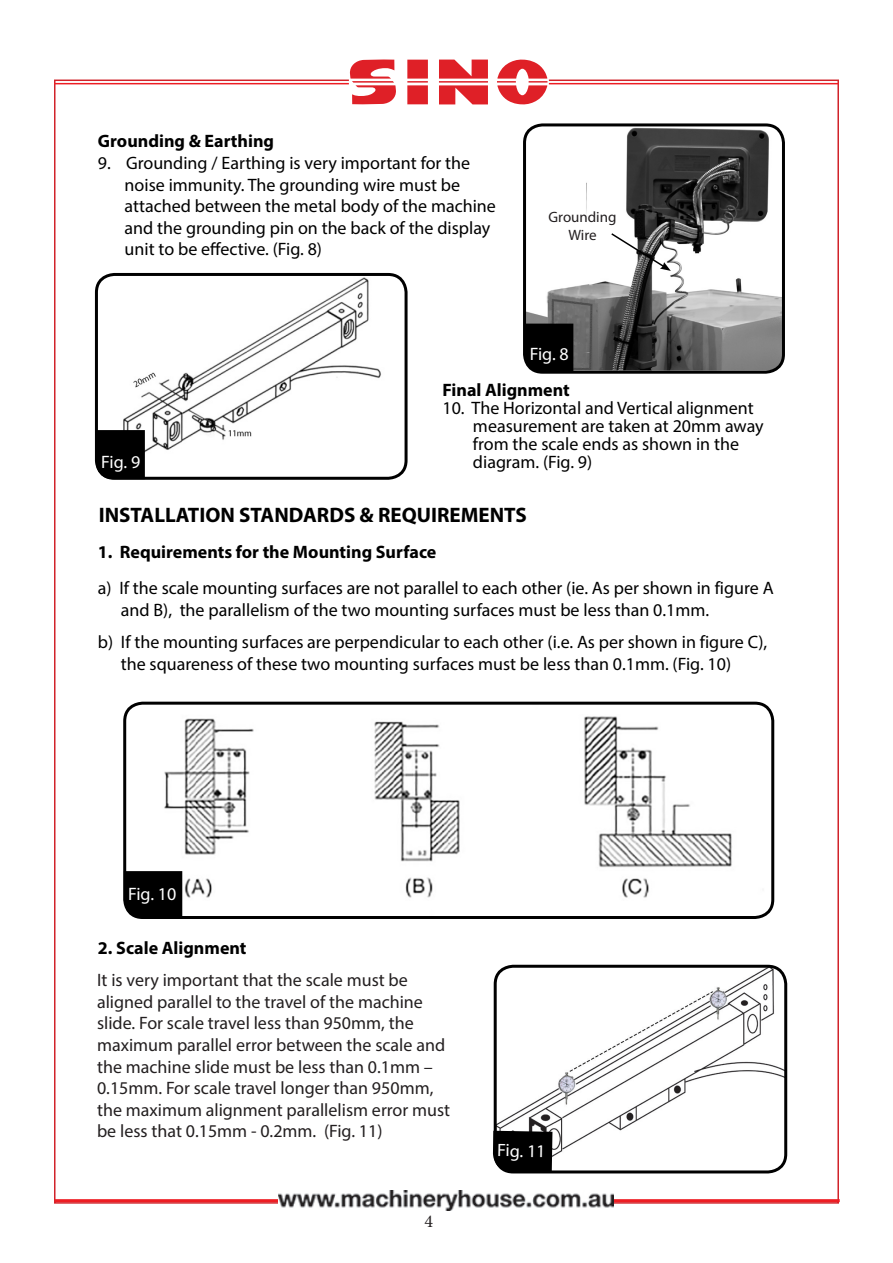
<style>
.page{position:relative;width:893px;height:1263px;background:#fff}
.page>*{position:absolute;margin:0;border:0;box-sizing:border-box;transform-origin:0 0}
.Paragraph_Style_1{font:700 21px "Myriad Pro";color:#000}
.Paragraph_Style_1-2{font:18px/21.6px "Myriad Pro";color:#000}
.t1{font:18px/21.6px "Myriad Pro";color:#231f20}
.Paragraph_Style_1-3{font:700 18px "Myriad Pro";color:#000}
.Paragraph_Style_1-4{font:18px "Myriad Pro";color:#fff}
.t2{font:18px "Minion Pro";color:#231f20}
.t3{font:15px/18px "Myriad Pro";color:#231f20;text-align:center}
</style>
<div class="page">
<hr style="left:54px;top:83px;width:785px;height:1px;background:#ee1d23">
<hr style="left:55px;top:1199px;width:785px;height:3px;background:#ee1d23">
<img style="left:278px;top:1190px;width:336px;height:21px">
<svg style="left:349px;top:59px;width:200px;height:46px"></svg>
<img style="left:96px;top:277px;width:300px;height:199px">
<div style="left:95px;top:273px;width:313px;height:207px;border:3px solid #000;border-radius:18px"></div>
<img style="left:125px;top:703px;width:648px;height:214px">
<div style="left:123px;top:702px;width:651px;height:217px;border:3px solid #000;border-radius:18px"></div>
<div style="left:124px;top:871px;width:58px;height:47px;background:#000"></div>
<img style="left:495px;top:966px;width:291px;height:206px">
<div style="left:494px;top:965px;width:293px;height:208px;border:3px solid #000;border-radius:18px"></div>
<div style="left:493px;top:1131px;width:59px;height:41px;background:#000"></div>
<div style="left:96px;top:430px;width:49px;height:49px;background:#000"></div>
<img style="left:527px;top:127px;width:254px;height:243px">
<div style="left:523px;top:123px;width:262px;height:251px;border:3px solid #000;border-radius:18px"></div>
<div style="left:525px;top:324px;width:48px;height:49px;background:#000"></div>
<svg style="left:610px;top:232px;width:61px;height:39px"></svg>
<p class="Paragraph_Style_1-3" style="left:98px;top:130px;width:178px">Grounding &amp; Earthing</p>
<p class="Paragraph_Style_1-2" style="left:98px;top:152px;width:374px">9. Grounding / Earthing is very important for the</p>
<p class="Paragraph_Style_1-2" style="left:125px;top:174px;width:373px">noise immunity. The grounding wire must be attached between the metal body of the machine and the grounding pin on the back of the display unit to be effective. (Fig. 8)</p>
<p class="t3" style="left:549px;top:207px;width:69px">Grounding<br>Wire</p>
<p class="Paragraph_Style_1-4" style="left:530px;top:343px;width:41px">Fig. 8</p>
<p class="Paragraph_Style_1-4" style="left:101px;top:451px;width:41px">Fig. 9</p>
<p class="Paragraph_Style_1-3" style="left:442px;top:378px;width:129px">Final Alignment</p>
<p class="Paragraph_Style_1-2" style="left:473px;top:399px;width:292px;line-height:18px;text-indent:-31px">10. The Horizontal and Vertical alignment measurement are taken at 20mm away from the scale ends as shown in the diagram. (Fig. 9)</p>
<p class="Paragraph_Style_1" style="left:99px;top:501px;width:430px">INSTALLATION STANDARDS &amp; REQUIREMENTS</p>
<p class="Paragraph_Style_1-3" style="left:98px;top:540px;width:340px">1. Requirements for the Mounting Surface</p>
<p class="Paragraph_Style_1-2" style="left:121px;top:577px;width:654px;text-indent:-23px">a) If the scale mounting surfaces are not parallel to each other (ie. As per shown in figure A and B), the parallelism of the two mounting surfaces must be less than 0.1mm.</p>
<p class="Paragraph_Style_1-2" style="left:121px;top:631px;width:648px;text-indent:-23px">b) If the mounting surfaces are perpendicular to each other (i.e. As per shown in figure C), the squareness of these two mounting surfaces must be less than 0.1mm. (Fig. 10)</p>
<p class="Paragraph_Style_1-4" style="left:128px;top:883px;width:50px">Fig. 10</p>
<p class="Paragraph_Style_1-3" style="left:98px;top:936px;width:150px">2. Scale Alignment</p>
<p class="t1" style="left:97px;top:969px;width:355px">It is very important that the scale must be aligned parallel to the travel of the machine slide. For scale travel less than 950mm, the maximum parallel error between the scale and the machine slide must be less than 0.1mm – 0.15mm. For scale travel longer than 950mm, the maximum alignment parallelism error must be less that 0.15mm - 0.2mm. (Fig. 11)</p>
<p class="t2" style="left:424px;top:1209px;width:10px">4</p>
<p class="Paragraph_Style_1-4" style="left:497px;top:1139px;width:50px;rotate:1deg">Fig. 11</p>
</div>
